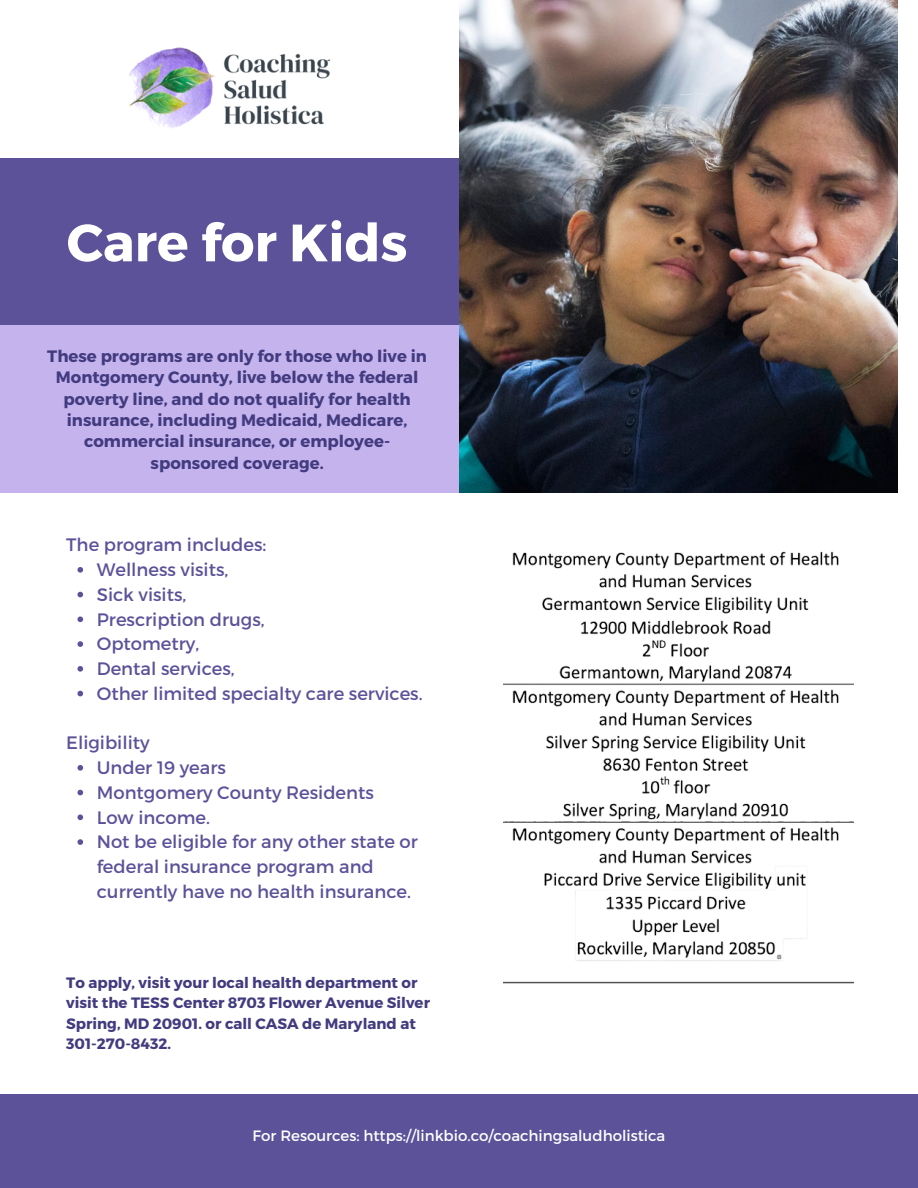
<style>
.page{position:relative;width:918px;height:1188px;background:#fff}
.page>*{position:absolute;margin:0;border:0;box-sizing:border-box;transform-origin:0 0}
.t1{font:700 52.5px "Montserrat";color:#fff}
.t2{font:18px/24.8px "Montserrat";color:#5b5299}
.t3{font:700 16.5px/21.3px "Montserrat";color:#423b7f;text-align:center}
.t4{font:700 15px/20.2px "Montserrat";color:#423b7f}
.t5{font:15px "Montserrat";color:#fff}
</style>
<div class="page">
<div style="left:0;top:180px;width:555px;height:312px;background:#c4b3ed"></div>
<div style="left:0;top:158px;width:550px;height:167px;background:#5b5299"></div>
<div style="left:0;top:1094px;width:918px;height:94px;background:#5b5299"></div>
<img style="left:459px;top:0;width:439px;height:493px">
<img style="left:129px;top:47px;width:202px;height:81px">
<svg style="left:77px;top:567px;width:6px;height:6px"></svg>
<svg style="left:77px;top:592px;width:6px;height:5px"></svg>
<svg style="left:77px;top:617px;width:6px;height:5px"></svg>
<svg style="left:77px;top:641px;width:6px;height:6px"></svg>
<svg style="left:77px;top:666px;width:6px;height:6px"></svg>
<svg style="left:77px;top:691px;width:6px;height:5px"></svg>
<svg style="left:77px;top:765px;width:6px;height:6px"></svg>
<svg style="left:77px;top:790px;width:6px;height:5px"></svg>
<svg style="left:77px;top:815px;width:6px;height:5px"></svg>
<svg style="left:77px;top:839px;width:6px;height:6px"></svg>
<img style="left:503px;top:551px;width:350px;height:433px">
<p class="t1" style="left:67px;top:209px;width:342px">Care for Kids</p>
<p class="t3" style="left:47px;top:345px;width:381px">These programs are only for those who live in Montgomery County, live below the federal poverty line, and do not qualify for health insurance, including Medicaid, Medicare, commercial insurance, or employee&shy;sponsored coverage.</p>
<p class="t2" style="left:66px;top:532px;width:202px">The program includes:</p>
<p class="t2" style="left:97px;top:556px;width:133px">Wellness visits,</p>
<p class="t2" style="left:97px;top:581px;width:91px">Sick visits,</p>
<p class="t2" style="left:97px;top:606px;width:169px">Prescription drugs,</p>
<p class="t2" style="left:97px;top:631px;width:104px">Optometry,</p>
<p class="t2" style="left:97px;top:655px;width:139px">Dental services,</p>
<p class="t2" style="left:97px;top:680px;width:327px">Other limited specialty care services.</p>
<p class="t2" style="left:66px;top:730px;width:85px">Eligibility</p>
<p class="t2" style="left:97px;top:754px;width:131px">Under 19 years</p>
<p class="t2" style="left:97px;top:779px;width:279px">Montgomery County Residents</p>
<p class="t2" style="left:97px;top:804px;width:115px">Low income.</p>
<p class="t2" style="left:97px;top:829px;width:323px">Not be eligible for any other state or federal insurance program and currently have no health insurance.</p>
<p class="t4" style="left:66px;top:972px;width:365px">To apply, visit your local health department or visit the TESS Center 8703 Flower Avenue Silver Spring, MD 20901. or call CASA de Maryland at 301-270-8432.</p>
<p class="t5" style="left:253px;top:1126px;width:414px">For Resources: https://linkbio.co/coachingsaludholistica</p>
</div>
